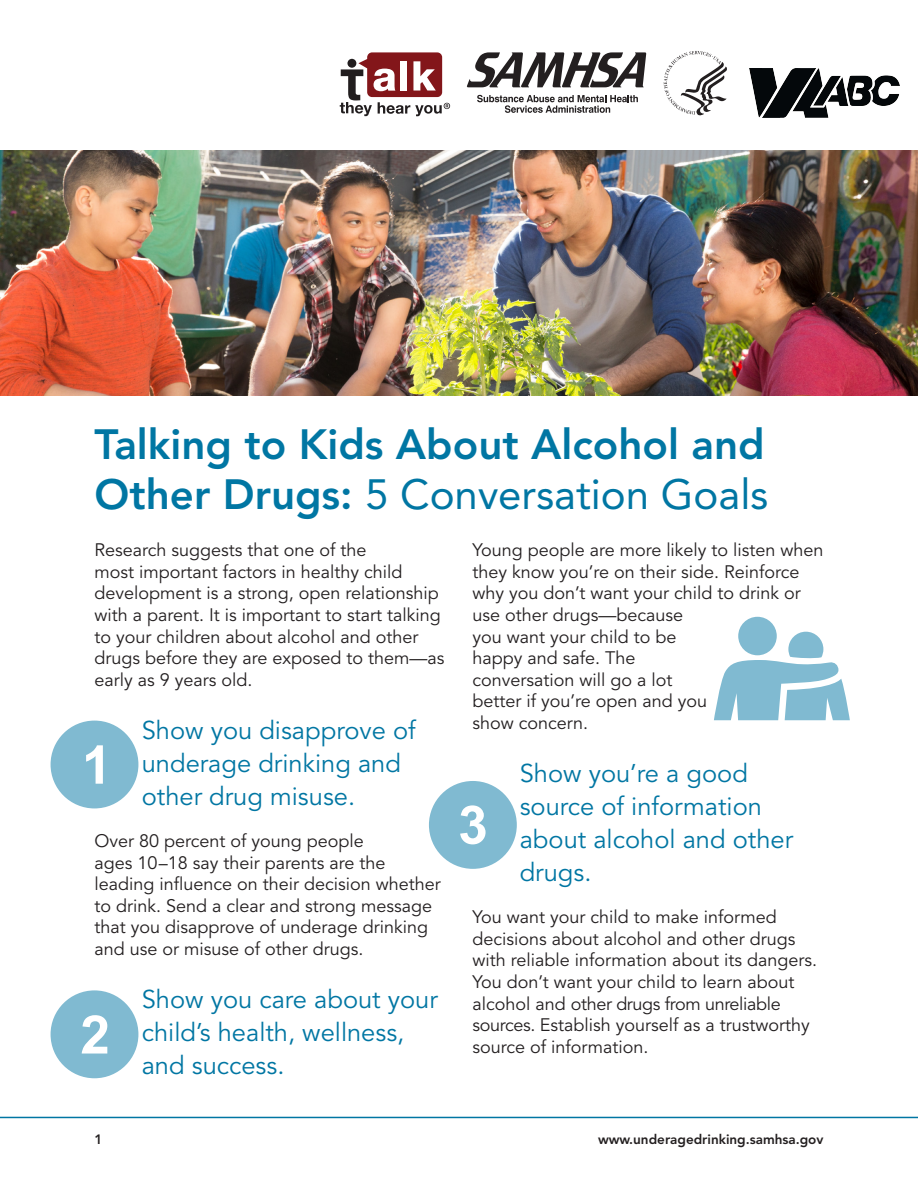
<style>
.page{position:relative;width:918px;height:1188px;background:#fff}
.page>*{position:absolute;margin:0;border:0;box-sizing:border-box;transform-origin:0 0}
.t1{font:800 42px/49.5px "Avenir LT Std";color:#0076a3}
.t2{font:25.5px/33px "Avenir LT Std";color:#0076a3}
.t3{font:18px/21.6px "Avenir LT Std";color:#231f20}
.t4{font:800 13.5px "Avenir LT Std";color:#231f20}
.s1{font-weight:400}
</style>
<div class="page">
<hr style="left:0;top:1117px;width:918px;height:1px;background:#0076a3">
<svg style="left:340px;top:52px;width:110px;height:64px"></svg>
<svg style="left:477px;top:95px;width:161px;height:18px"></svg>
<svg style="left:467px;top:52px;width:179px;height:35px"></svg>
<svg style="left:664px;top:51px;width:63px;height:65px"></svg>
<img style="left:0;top:150px;width:918px;height:245px">
<div style="left:51px;top:721px;width:87px;height:87px;background:#80bad1;border-radius:50%"></div>
<svg style="left:86px;top:745px;width:17px;height:39px"></svg>
<div style="left:51px;top:990px;width:87px;height:88px;background:#80bad1;border-radius:50%"></div>
<svg style="left:82px;top:1015px;width:25px;height:39px"></svg>
<div style="left:429px;top:781px;width:88px;height:88px;background:#80bad1;border-radius:50%"></div>
<svg style="left:460px;top:805px;width:26px;height:39px"></svg>
<div style="left:738px;top:617px;width:39px;height:38px;background:#80bad1;border-radius:50%"></div>
<svg style="left:714px;top:632px;width:136px;height:88px"></svg>
<img style="left:750px;top:68px;width:149px;height:50px">
<h1 class="t1" style="left:94px;top:420px;width:675px">Talking to Kids About Alcohol and<br>Other Drugs: <span class="s1">5 Conversation Goals</span></h1>
<p class="t3" style="left:94px;top:540px;width:352px">Research suggests that one of the<br>most important factors in healthy child development is a strong, open relationship with a parent. It is important to start talking to your children about alcohol and other drugs before they are exposed to them—as early as 9 years old.</p>
<h2 class="t2" style="left:142px;top:715px;width:275px">Show you disapprove of underage drinking and other drug misuse.</h2>
<p class="t3" style="left:94px;top:831px;width:348px">Over 80 percent of young people<br>ages 10–18 say their parents are the leading influence on their decision whether to drink. Send a clear and strong message that you disapprove of underage drinking and use or misuse of other drugs.</p>
<h2 class="t2" style="left:142px;top:984px;width:298px">Show you care about your child’s health, wellness, and success.</h2>
<p class="t3" style="left:472px;top:540px;width:352px">Young people are more likely to listen when they know you’re on their side. Reinforce why you don’t want your child to drink or use other drugs—because<br>you want your child to be<br>happy and safe. The<br>conversation will go a lot<br>better if you’re open and you<br>show concern.</p>
<h2 class="t2" style="left:520px;top:758px;width:275px">Show you’re a good source of information about alcohol and other drugs.</h2>
<p class="t3" style="left:472px;top:907px;width:346px">You want your child to make informed decisions about alcohol and other drugs with reliable information about its dangers.<br>You don’t want your child to learn about alcohol and other drugs from unreliable sources. Establish yourself as a trustworthy source of information.</p>
<p class="t4" style="left:94px;top:1132px;width:9px">1</p>
<p class="t4" style="left:598px;top:1132px;width:227px">www.underagedrinking.samhsa.gov</p>
</div>
